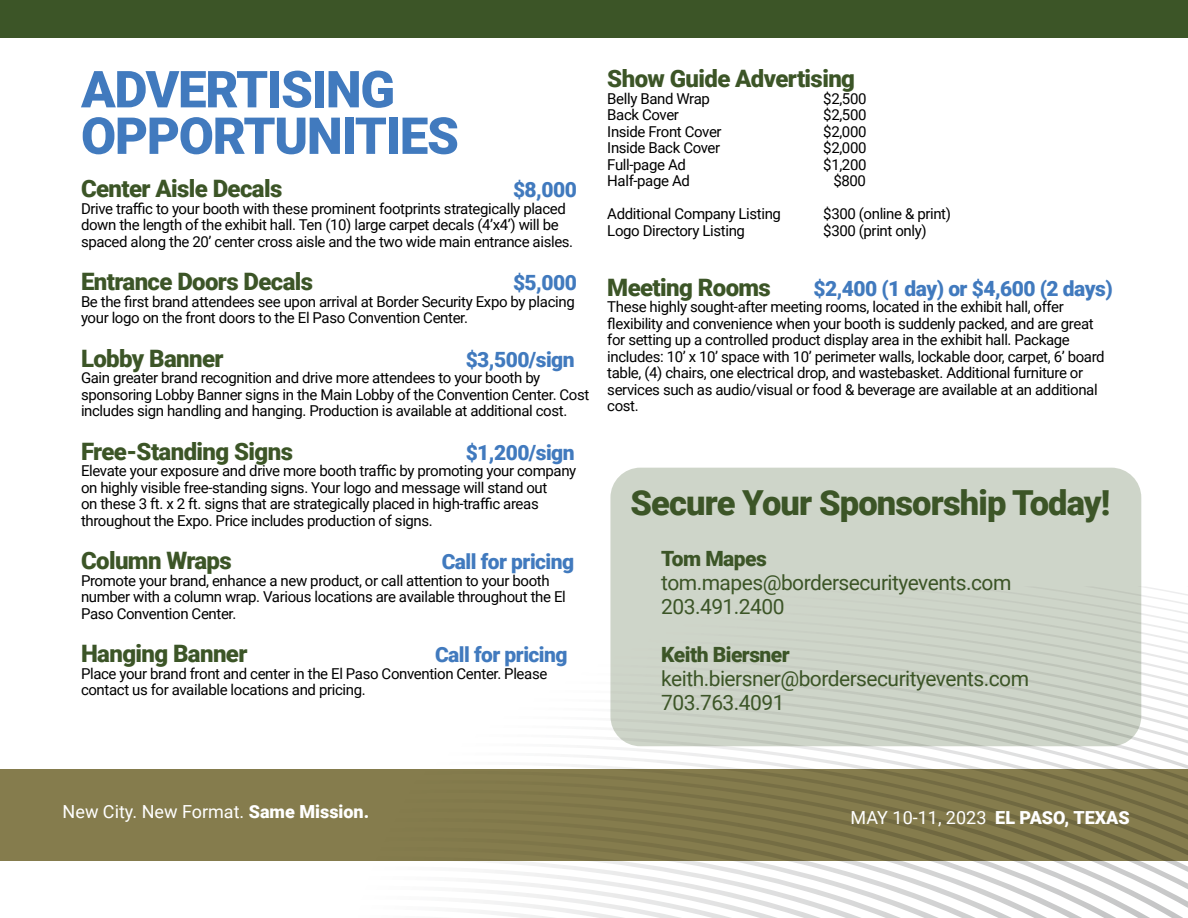
<style>
.page{position:relative;width:1188px;height:918px;background:#fff}
.page>*{position:absolute;margin:0;border:0;box-sizing:border-box;transform-origin:0 0}
.t1{font:900 51px/46.5px "Roboto";letter-spacing:-.025em;color:#417abe}
.t2{font:900 34.5px "Roboto";letter-spacing:-.025em;color:#3c5527}
.t3{font:900 24px "Roboto";letter-spacing:-.025em;color:#3c5527}
.t4{font:21px/24px "Roboto";letter-spacing:-.025em;color:#3c5527}
.t5{font:900 21px "Roboto";letter-spacing:-.025em;color:#417abe}
.t6{font:900 21px "Roboto";letter-spacing:-.025em;color:#3c5527}
.t7{font:18px "Roboto";color:#fff}
.t8{font:15px/16.5px "Roboto";letter-spacing:-.025em;color:#000}
.s1{font-weight:900}
</style>
<div class="page">
<svg style="left:480px;top:908px;width:703px;height:10px"></svg>
<svg style="left:483px;top:889px;width:705px;height:19px"></svg>
<svg style="left:490px;top:872px;width:698px;height:17px"></svg>
<svg style="left:495px;top:861px;width:693px;height:11px"></svg>
<svg style="left:571px;top:756px;width:617px;height:13px"></svg>
<svg style="left:587px;top:743px;width:601px;height:13px"></svg>
<svg style="left:1141px;top:586px;width:47px;height:48px"></svg>
<div style="left:0;top:770px;width:1188px;height:91px;background:#857c4d"></div>
<div style="left:0;top:0;width:1188px;height:38px;background:#3c5527"></div>
<div style="left:613px;top:471px;width:525px;height:272px;background:#ced5c9;border-radius:27px"></div>
<div style="left:610px;top:468px;width:531px;height:278px;border:6px solid #3c5527;border-radius:27px"></div>
<h1 class="t1" style="left:81px;top:64px;width:379px">ADVERTISING<br>OPPORTUNITIES</h1>
<h3 class="t3" style="left:81px;top:172px;width:203px">Center Aisle Decals</h3>
<h3 class="t5" style="left:513px;top:175px;width:65px">$8,000</h3>
<p class="t8" style="left:81px;top:200px;width:494px">Drive traffic to your booth with these prominent footprints strategically placed down the length of the exhibit hall. Ten (10) large carpet decals (4’x4’) will be spaced along the 20’ center cross aisle and the two wide main entrance aisles.</p>
<h3 class="t3" style="left:81px;top:265px;width:234px">Entrance Doors Decals</h3>
<h3 class="t5" style="left:513px;top:268px;width:65px">$5,000</h3>
<p class="t8" style="left:81px;top:293px;width:495px">Be the first brand attendees see upon arrival at Border Security Expo by placing your logo on the front doors to the El Paso Convention Center.</p>
<h3 class="t3" style="left:81px;top:342px;width:144px">Lobby Banner</h3>
<h3 class="t5" style="left:466px;top:345px;width:111px">$3,500/sign</h3>
<p class="t8" style="left:81px;top:369px;width:510px">Gain greater brand recognition and drive more attendees to your booth by sponsoring Lobby Banner signs in the Main Lobby of the Convention Center. Cost includes sign handling and hanging. Production is available at additional cost.</p>
<h3 class="t3" style="left:81px;top:435px;width:213px">Free-Standing Signs</h3>
<h3 class="t5" style="left:466px;top:438px;width:111px">$1,200/sign</h3>
<p class="t8" style="left:81px;top:462px;width:497px">Elevate your exposure and drive more booth traffic by promoting your company on highly visible free-standing signs. Your logo and message will stand out<br>on these 3 ft. x 2 ft. signs that are strategically placed in high-traffic areas throughout the Expo. Price includes production of signs.</p>
<h3 class="t3" style="left:81px;top:544px;width:152px">Column Wraps</h3>
<h3 class="t5" style="left:442px;top:547px;width:134px">Call for pricing</h3>
<p class="t8" style="left:81px;top:572px;width:486px">Promote your brand, enhance a new product, or call attention to your booth number with a column wrap. Various locations are available throughout the El<br>Paso Convention Center.</p>
<h3 class="t3" style="left:81px;top:637px;width:168px">Hanging Banner</h3>
<h3 class="t5" style="left:435px;top:640px;width:134px">Call for pricing</h3>
<p class="t8" style="left:81px;top:665px;width:468px">Place your brand front and center in the El Paso Convention Center. Please contact us for available locations and pricing.</p>
<h3 class="t3" style="left:607px;top:62px;width:249px">Show Guide Advertising</h3>
<p class="t8" style="left:607px;top:89px;width:104px">Belly Band Wrap</p>
<p class="t8" style="left:823px;top:89px;width:45px">$2,500</p>
<p class="t8" style="left:607px;top:106px;width:73px">Back Cover</p>
<p class="t8" style="left:823px;top:106px;width:45px">$2,500</p>
<p class="t8" style="left:607px;top:122px;width:116px">Inside Front Cover</p>
<p class="t8" style="left:823px;top:122px;width:45px">$2,000</p>
<p class="t8" style="left:607px;top:139px;width:114px">Inside Back Cover</p>
<p class="t8" style="left:823px;top:139px;width:45px">$2,000</p>
<p class="t8" style="left:607px;top:155px;width:80px">Full-page Ad</p>
<p class="t8" style="left:823px;top:155px;width:45px">$1,200</p>
<p class="t8" style="left:607px;top:172px;width:84px">Half-page Ad</p>
<p class="t8" style="left:833px;top:172px;width:34px">$800</p>
<p class="t8" style="left:607px;top:205px;width:175px">Additional Company Listing</p>
<p class="t8" style="left:823px;top:205px;width:129px">$300 (online &amp; print)</p>
<p class="t8" style="left:607px;top:221px;width:139px">Logo Directory Listing</p>
<p class="t8" style="left:823px;top:221px;width:105px">$300 (print only)</p>
<h3 class="t3" style="left:607px;top:270px;width:165px">Meeting Rooms</h3>
<h3 class="t5" style="left:813px;top:273px;width:301px">$2,400 (1 day) or $4,600 (2 days)</h3>
<p class="t8" style="left:607px;top:298px;width:499px">These highly sought-after meeting rooms, located in the exhibit hall, offer flexibility and convenience when your booth is suddenly packed, and are great for setting up a controlled product display area in the exhibit hall. Package includes: 10’ x 10’ space with 10’ perimeter walls, lockable door, carpet, 6’ board table, (4) chairs, one electrical drop, and wastebasket. Additional furniture or services such as audio/visual or food &amp; beverage are available at an additional cost.</p>
<h2 class="t2" style="left:631px;top:478px;width:481px">Secure Your Sponsorship Today!</h2>
<h3 class="t6" style="left:661px;top:543px;width:107px">Tom Mapes</h3>
<h3 class="t4" style="left:661px;top:569px;width:352px">tom.mapes@bordersecurityevents.com<br>203.491.2400</h3>
<h3 class="t6" style="left:661px;top:639px;width:130px">Keith Biersner</h3>
<h3 class="t4" style="left:661px;top:665px;width:369px">keith.biersner@bordersecurityevents.com<br>703.763.4091</h3>
<p class="t7" style="left:63px;top:799px;width:308px">New City. New Format. <span class="s1">Same Mission.</span></p>
<p class="t7" style="left:850px;top:804px;width:281px">MAY 10-11, 2023 <span class="s1">EL PASO, TEXAS</span></p>
</div>
